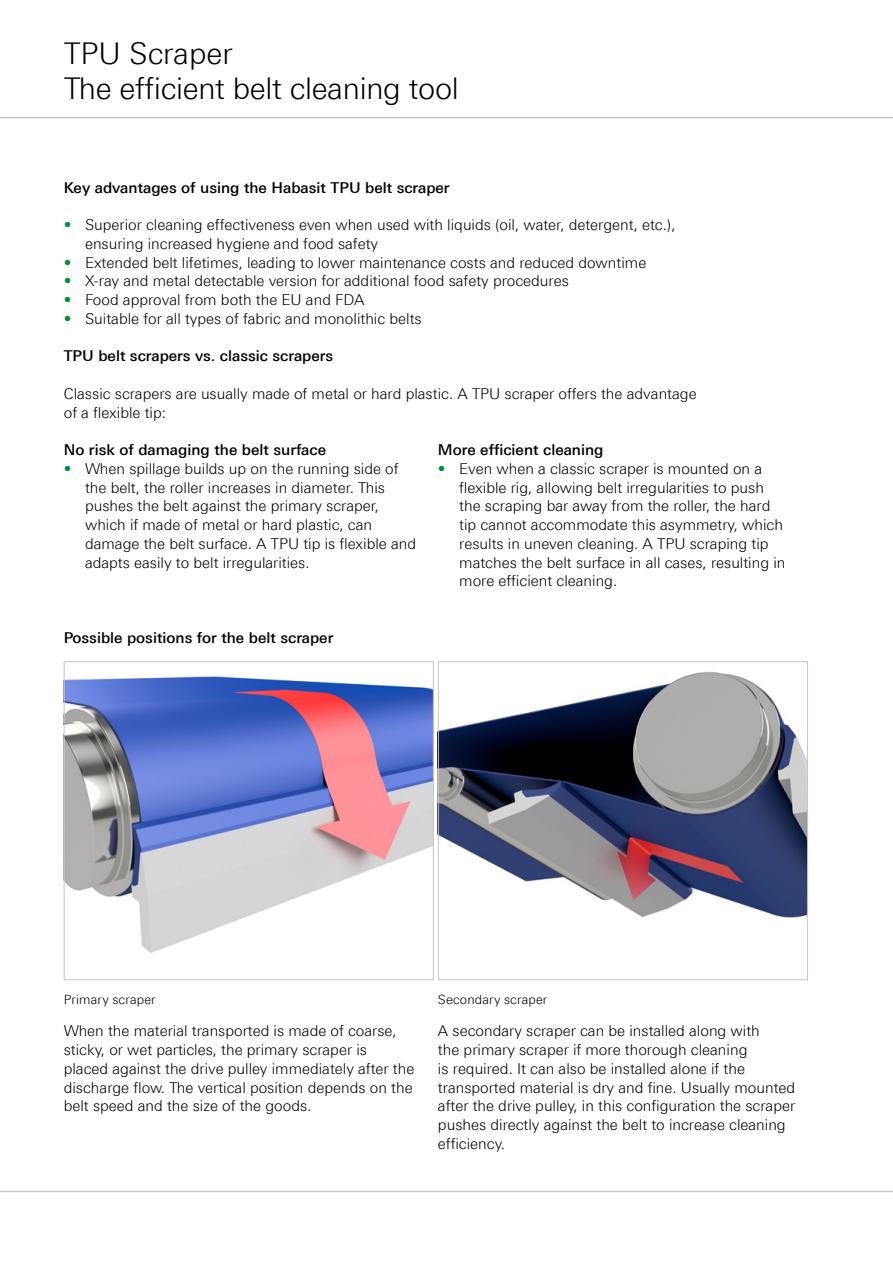
<style>
.page{position:relative;width:893px;height:1263px;background:#fff}
.page>*{position:absolute;margin:0;border:0;box-sizing:border-box;transform-origin:0 0}
.t1{font:300 30px/34.5px "Linotype Univers 330";letter-spacing:-.01em;color:#000}
.t2{font:300 15px/18.8px "Linotype Univers 330";color:#000}
.t3{font:500 15px "Linotype Univers 530";color:#000}
.t4{font:300 12.75px "Linotype Univers 330";letter-spacing:.015em;color:#000}
.s1{color:#009037}
</style>
<div class="page">
<hr style="left:0;top:117px;width:893px;height:1px;background:#c6c7c8">
<hr style="left:0;top:1191px;width:893px;height:1px;background:#c6c7c8">
<img style="left:66px;top:676px;width:366px;height:277px">
<div style="left:64px;top:661px;width:370px;height:319px;border:1px solid #c6c7c8"></div>
<img style="left:440px;top:671px;width:366px;height:247px">
<div style="left:438px;top:661px;width:370px;height:319px;border:1px solid #c6c7c8"></div>
<h1 class="t1" style="left:64px;top:36px;width:396px">TPU Scraper<br>The efficient belt cleaning tool</h1>
<p class="t3" style="left:64px;top:178px;width:387px">Key advantages of using the Habasit TPU belt scraper</p>
<p class="t2" style="left:85px;top:215px;width:592px;text-indent:-21px"><span class="s1">•</span> Superior cleaning effectiveness even when used with liquids (oil, water, detergent, etc.), ensuring increased hygiene and food safety</p>
<p class="t2" style="left:64px;top:253px;width:584px"><span class="s1">•</span> Extended belt lifetimes, leading to lower maintenance costs and reduced downtime</p>
<p class="t2" style="left:64px;top:271px;width:507px"><span class="s1">•</span> X-ray and metal detectable version for additional food safety procedures</p>
<p class="t2" style="left:64px;top:290px;width:302px"><span class="s1">•</span> Food approval from both the EU and FDA</p>
<p class="t2" style="left:64px;top:309px;width:359px"><span class="s1">•</span> Suitable for all types of fabric and monolithic belts</p>
<p class="t3" style="left:64px;top:347px;width:271px">TPU belt scrapers vs. classic scrapers</p>
<p class="t2" style="left:64px;top:384px;width:634px">Classic scrapers are usually made of metal or hard plastic. A TPU scraper offers the advantage of a flexible tip:</p>
<p class="t3" style="left:64px;top:441px;width:264px">No risk of damaging the belt surface</p>
<p class="t2" style="left:85px;top:459px;width:333px;text-indent:-21px"><span class="s1">•</span> When spillage builds up on the running side of the belt, the roller increases in diameter. This pushes the belt against the primary scraper, which if made of metal or hard plastic, can damage the belt surface. A TPU tip is flexible and adapts easily to belt irregularities.</p>
<p class="t3" style="left:64px;top:628px;width:271px">Possible positions for the belt scraper</p>
<p class="t3" style="left:438px;top:441px;width:167px">More efficient cleaning</p>
<p class="t2" style="left:459px;top:459px;width:328px;text-indent:-21px"><span class="s1">•</span> Even when a classic scraper is mounted on a flexible rig, allowing belt irregularities to push the scraping bar away from the roller, the hard tip cannot accommodate this asymmetry, which results in uneven cleaning. A TPU scraping tip matches the belt surface in all cases, resulting in more efficient cleaning.</p>
<p class="t4" style="left:64px;top:991px;width:93px">Primary scraper</p>
<p class="t4" style="left:438px;top:991px;width:111px">Secondary scraper</p>
<p class="t2" style="left:64px;top:1021px;width:352px">When the material transported is made of coarse, sticky, or wet particles, the primary scraper is placed against the drive pulley immediately after the discharge flow. The vertical position depends on the belt speed and the size of the goods.</p>
<p class="t2" style="left:438px;top:1021px;width:359px">A secondary scraper can be installed along with<br>the primary scraper if more thorough cleaning<br>is required. It can also be installed alone if the transported material is dry and fine. Usually mounted after the drive pulley, in this configuration the scraper pushes directly against the belt to increase cleaning efficiency.</p>
</div>
